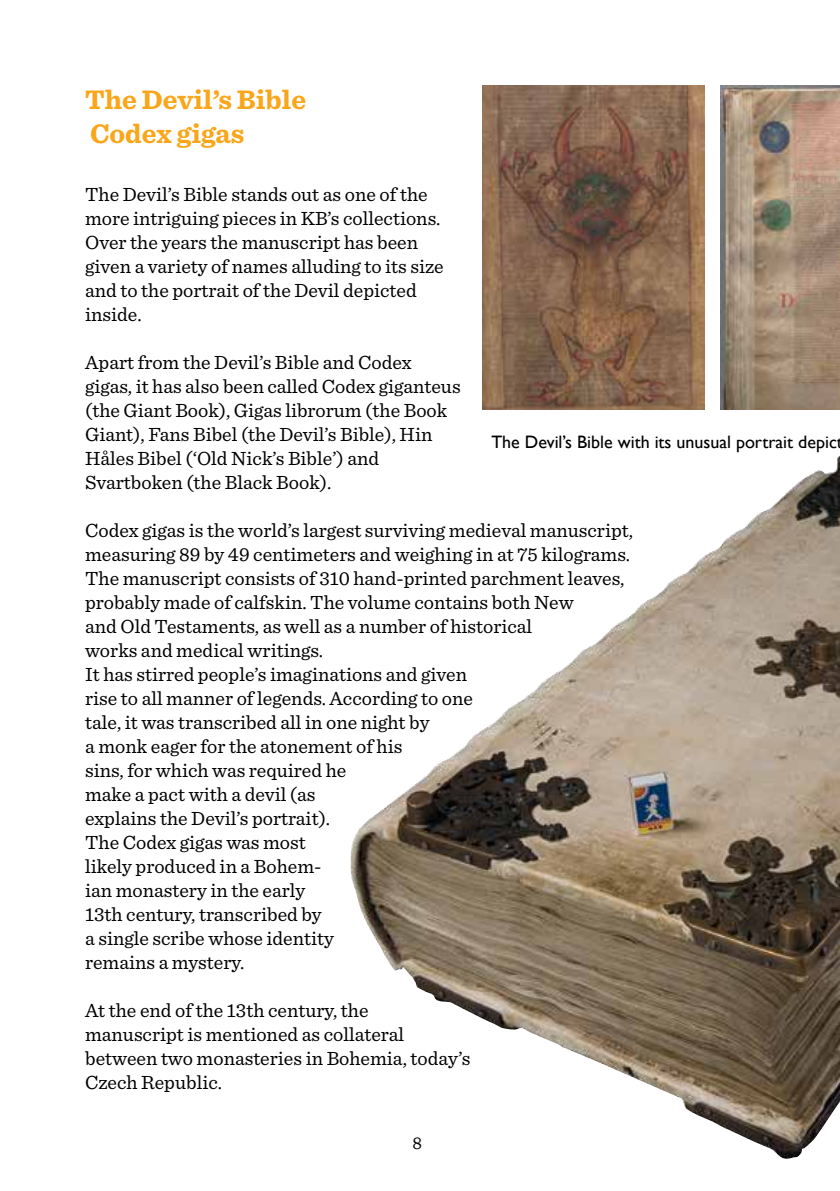
<style>
.page{position:relative;width:840px;height:1191px;background:#fff}
.page>*{position:absolute;margin:0;border:0;box-sizing:border-box;transform-origin:0 0}
.t1{font:700 28px/33.6px "Sentinel";color:#faa61a}
.t2{font:20px/24px "Sentinel";color:#000}
.t3{font:18px "Gill Sans";color:#000}
.t4{font:18px "Sentinel";color:#000}
</style>
<div class="page">
<img style="left:350px;top:456px;width:489px;height:703px">
<img style="left:482px;top:85px;width:221px;height:324px">
<img style="left:720px;top:85px;width:119px;height:324px">
<h1 class="t1" style="left:85px;top:82px;width:222px">The Devil’s Bible<br>Codex gigas</h1>
<p class="t2" style="left:85px;top:181px;width:360px">The Devil’s Bible stands out as one of the more intriguing pieces in KB’s collections.<br>Over the years the manuscript has been given a variety of names alluding to its size and to the portrait of the Devil depicted inside.</p>
<p class="t2" style="left:85px;top:349px;width:377px">Apart from the Devil’s Bible and Codex gigas, it has also been called Codex giganteus (the Giant Book), Gigas librorum (the Book Giant), Fans Bibel (the Devil’s Bible), Hin Håles Bibel (‘Old Nick’s Bible’) and Svartboken (the Black Book).</p>
<p class="t2" style="left:85px;top:517px;width:549px">Codex gigas is the world’s largest surviving medieval manuscript, measuring 89 by 49 centimeters and weighing in at 75 kilograms.<br>The manuscript consists of 310 hand-printed parchment leaves, probably made of calfskin. The volume contains both New<br>and Old Testaments, as well as a number of historical<br>works and medical writings.<br>It has stirred people’s imaginations and given<br>rise to all manner of legends. According to one<br>tale, it was transcribed all in one night by<br>a monk eager for the atonement of his<br>sins, for which was required he<br>make a pact with a devil (as<br>explains the Devil’s portrait).<br>The Codex gigas was most<br>likely produced in a Bohem-<br>ian monastery in the early<br>13th century, transcribed by<br>a single scribe whose identity<br>remains a mystery.</p>
<p class="t2" style="left:85px;top:997px;width:387px">At the end of the 13th century, the manuscript is mentioned as collateral between two monasteries in Bohemia, today’s Czech Republic.</p>
<p class="t3" style="left:491px;top:431px;width:353px">The Devil’s Bible with its unusual portrait depict</p>
<p class="t4" style="left:412px;top:1129px;width:11px">8</p>
</div>
